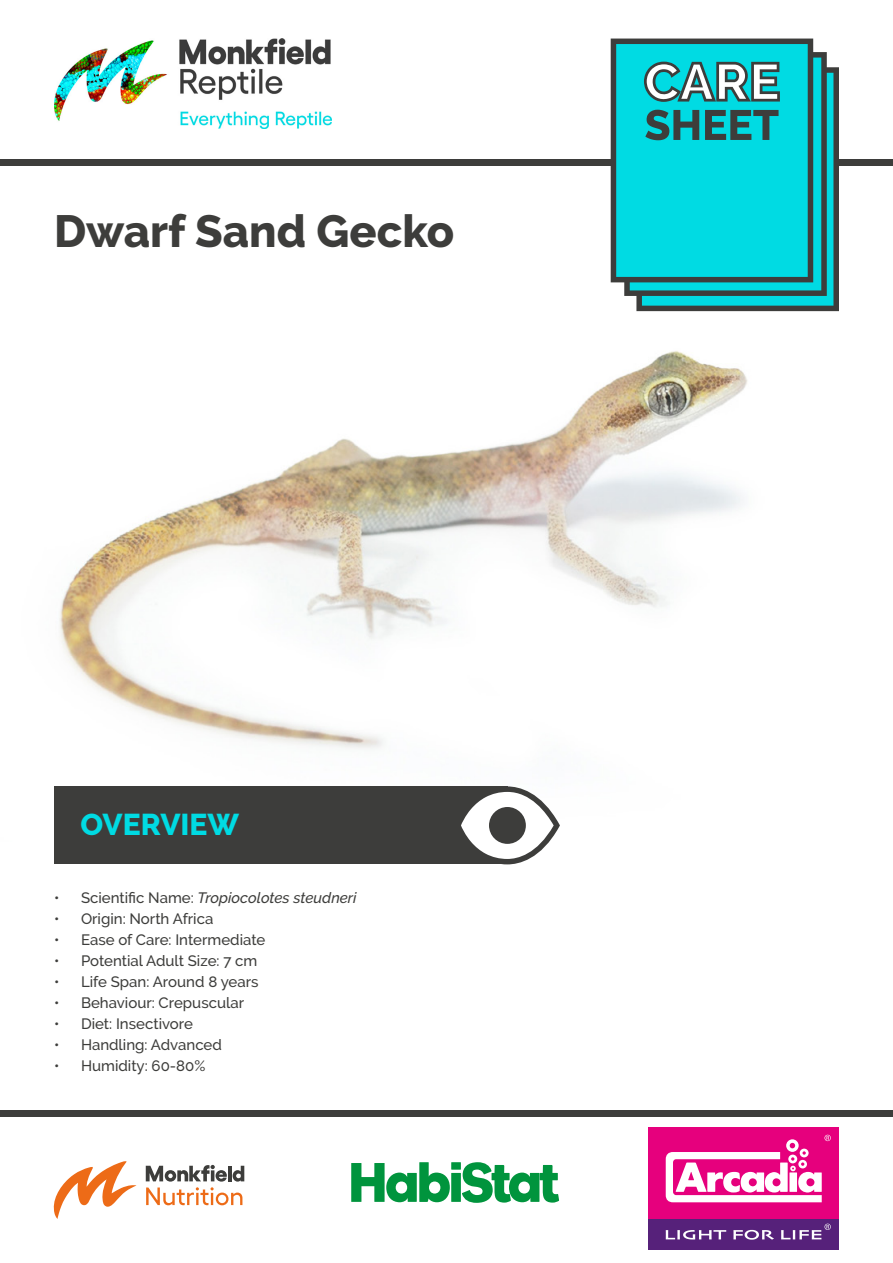
<style>
.page{position:relative;width:893px;height:1263px;background:#fff}
.page>*{position:absolute;margin:0;border:0;box-sizing:border-box;transform-origin:0 0}
.t1{font:800 45px "Raleway";color:#3d3d3b}
.t2{font:800 30px "Raleway";color:#00dbe3}
.t3{font:500 15px "Raleway";color:#3d3d3b}
.t4{font:italic 500 15px "Raleway";color:#3d3d3b}
.s1{font-style:normal}
</style>
<div class="page">
<img style="left:0;top:117px;width:818px;height:632px">
<div style="left:54px;top:786px;width:454px;height:78px;background:#3d3d3b"></div>
<div style="left:0;top:1110px;width:893px;height:6px;background:#3d3d3b"></div>
<div style="left:0;top:160px;width:893px;height:6px;background:#3d3d3b"></div>
<svg style="left:351px;top:1162px;width:208px;height:41px"></svg>
<svg style="left:461px;top:786px;width:99px;height:78px"></svg>
<div style="left:489px;top:807px;width:37px;height:37px;background:#3d3d3b;border-radius:50%"></div>
<svg style="left:636px;top:67px;width:203px;height:244px;background:#1a979a"></svg>
<svg style="left:624px;top:52px;width:203px;height:244px;background:#1a9599"></svg>
<svg style="left:611px;top:39px;width:202px;height:243px;background:#06c8cf"></svg>
<svg style="left:644px;top:62px;width:136px;height:40px"></svg>
<svg style="left:645px;top:110px;width:54px;height:30px;background:#228183"></svg>
<svg style="left:705px;top:110px;width:73px;height:30px;background:#218486"></svg>
<img style="left:54px;top:39px;width:278px;height:89px">
<svg style="left:146px;top:1165px;width:81px;height:16px"></svg>
<hr style="left:228px;top:1166px;width:4px;height:15px;background:#3d3d3b">
<svg style="left:233px;top:1166px;width:11px;height:15px"></svg>
<svg style="left:146px;top:1187px;width:96px;height:18px"></svg>
<svg style="left:53px;top:1161px;width:84px;height:58px"></svg>
<div style="left:648px;top:1127px;width:191px;height:92px;background:#e6007d"></div>
<div style="left:648px;top:1219px;width:191px;height:31px;background:#56217a"></div>
<svg style="left:666px;top:1135px;width:165px;height:67px"></svg>
<svg style="left:666px;top:1230px;width:60px;height:9px"></svg>
<svg style="left:733px;top:1230px;width:41px;height:10px"></svg>
<svg style="left:781px;top:1223px;width:50px;height:16px"></svg>
<p class="t1" style="left:54px;top:206px;width:402px">Dwarf Sand Gecko</p>
<p class="t2" style="left:81px;top:807px;width:160px">OVERVIEW</p>
<p class="t4" style="left:54px;top:889px;width:304px"><span class="s1">• Scientific Name:</span> Tropiocolotes steudneri</p>
<p class="t3" style="left:54px;top:910px;width:161px">• Origin: North Africa</p>
<p class="t3" style="left:54px;top:931px;width:213px">• Ease of Care: Intermediate</p>
<p class="t3" style="left:54px;top:952px;width:205px">• Potential Adult Size: 7 cm</p>
<p class="t3" style="left:54px;top:973px;width:206px">• Life Span: Around 8 years</p>
<p class="t3" style="left:54px;top:994px;width:192px">• Behaviour: Crepuscular</p>
<p class="t3" style="left:54px;top:1015px;width:141px">• Diet: Insectivore</p>
<p class="t3" style="left:54px;top:1036px;width:169px">• Handling: Advanced</p>
<p class="t3" style="left:54px;top:1057px;width:153px">• Humidity: 60-80%</p>
</div>
